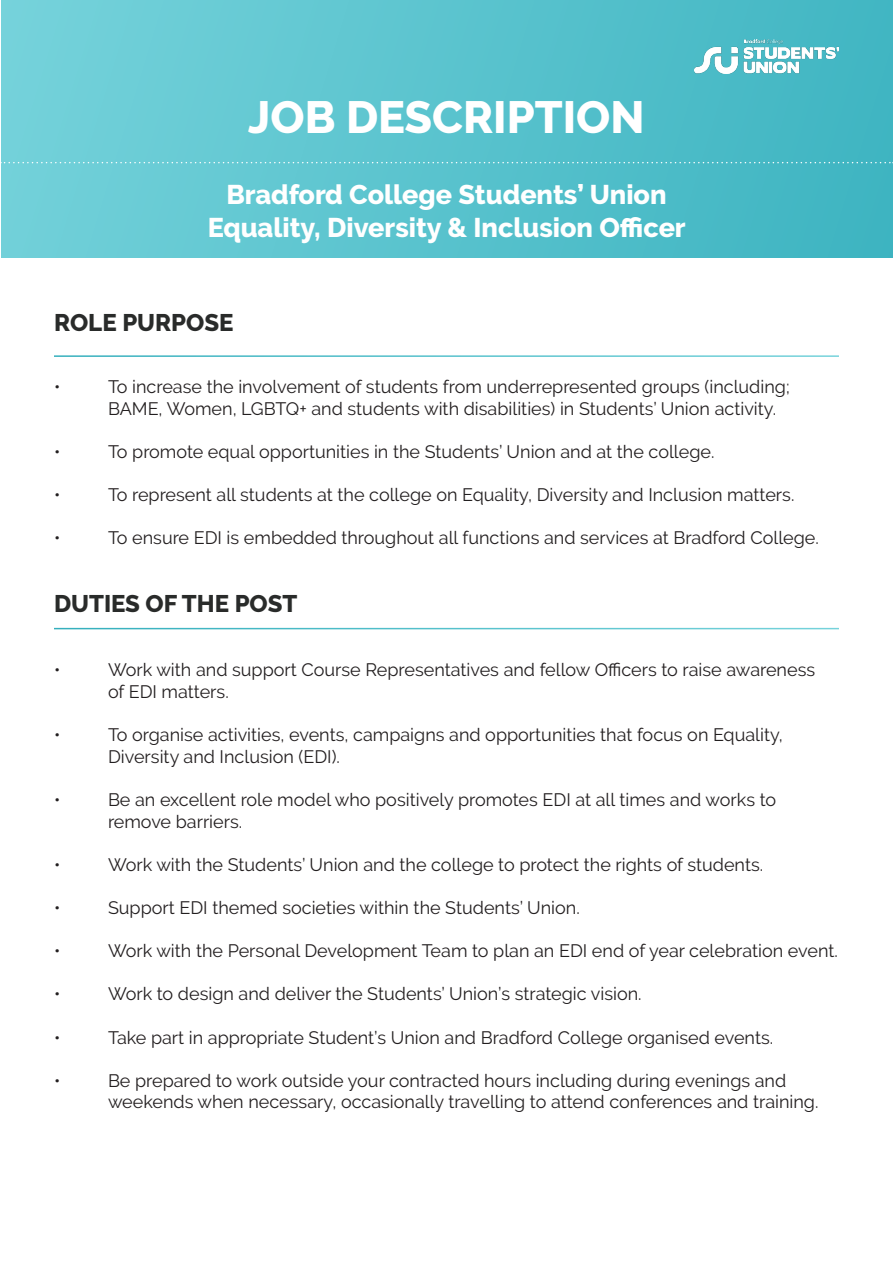
<style>
.page{position:relative;width:893px;height:1263px;background:#fff}
.page>*{position:absolute;margin:0;border:0;box-sizing:border-box;transform-origin:0 0}
.t1{font:800 45px "Raleway";color:#fff}
.t2{font:800 27px/32.4px "Raleway";color:#fff;text-align:center}
.t3{font:800 24px "Raleway";color:#292b2a}
.t4{font:18px/21.6px "Raleway";color:#231f20}
</style>
<div class="page">
<div style="left:1px;top:0;width:892px;height:257px;background:linear-gradient(to right,#74d2da,#3fb5c1)"></div>
<img style="left:694px;top:39px;width:144px;height:34px">
<svg style="left:1px;top:162px;width:892px;height:1px"></svg>
<p class="t1" style="left:248px;top:91px;width:398px">JOB DESCRIPTION</p>
<p class="t2" style="left:208px;top:179px;width:479px">Bradford College Students’ Union<br>Equality, Diversity &amp; Inclusion Officer</p>
<p class="t3" style="left:54px;top:309px;width:181px">ROLE PURPOSE</p>
<p class="t4" style="left:54px;top:376px;width:8px">•</p>
<p class="t4" style="left:108px;top:376px;width:683px">To increase the involvement of students from underrepresented groups (including;<br>BAME, Women, LGBTQ+ and students with disabilities) in Students’ Union activity.</p>
<p class="t4" style="left:54px;top:441px;width:8px">•</p>
<p class="t4" style="left:108px;top:441px;width:608px">To promote equal opportunities in the Students’ Union and at the college.</p>
<p class="t4" style="left:54px;top:484px;width:8px">•</p>
<p class="t4" style="left:108px;top:484px;width:688px">To represent all students at the college on Equality, Diversity and Inclusion matters.</p>
<p class="t4" style="left:54px;top:527px;width:8px">•</p>
<p class="t4" style="left:108px;top:527px;width:712px">To ensure EDI is embedded throughout all functions and services at Bradford College.</p>
<p class="t3" style="left:54px;top:590px;width:245px">DUTIES OF THE POST</p>
<p class="t4" style="left:54px;top:659px;width:8px">•</p>
<p class="t4" style="left:108px;top:659px;width:709px">Work with and support Course Representatives and fellow Officers to raise awareness of EDI matters.</p>
<p class="t4" style="left:54px;top:724px;width:8px">•</p>
<p class="t4" style="left:108px;top:724px;width:676px">To organise activities, events, campaigns and opportunities that focus on Equality,<br>Diversity and Inclusion (EDI).</p>
<p class="t4" style="left:54px;top:789px;width:8px">•</p>
<p class="t4" style="left:108px;top:789px;width:670px">Be an excellent role model who positively promotes EDI at all times and works to remove barriers.</p>
<p class="t4" style="left:54px;top:853px;width:8px">•</p>
<p class="t4" style="left:108px;top:853px;width:657px">Work with the Students’ Union and the college to protect the rights of students.</p>
<p class="t4" style="left:54px;top:897px;width:8px">•</p>
<p class="t4" style="left:108px;top:897px;width:473px">Support EDI themed societies within the Students’ Union.</p>
<p class="t4" style="left:54px;top:940px;width:8px">•</p>
<p class="t4" style="left:108px;top:940px;width:731px">Work with the Personal Development Team to plan an EDI end of year celebration event.</p>
<p class="t4" style="left:54px;top:983px;width:8px">•</p>
<p class="t4" style="left:108px;top:983px;width:535px">Work to design and deliver the Students’ Union’s strategic vision.</p>
<p class="t4" style="left:54px;top:1026px;width:8px">•</p>
<p class="t4" style="left:108px;top:1026px;width:667px">Take part in appropriate Student’s Union and Bradford College organised events.</p>
<p class="t4" style="left:54px;top:1069px;width:8px">•</p>
<p class="t4" style="left:108px;top:1069px;width:712px">Be prepared to work outside your contracted hours including during evenings and weekends when necessary, occasionally travelling to attend conferences and training.</p>
</div>
